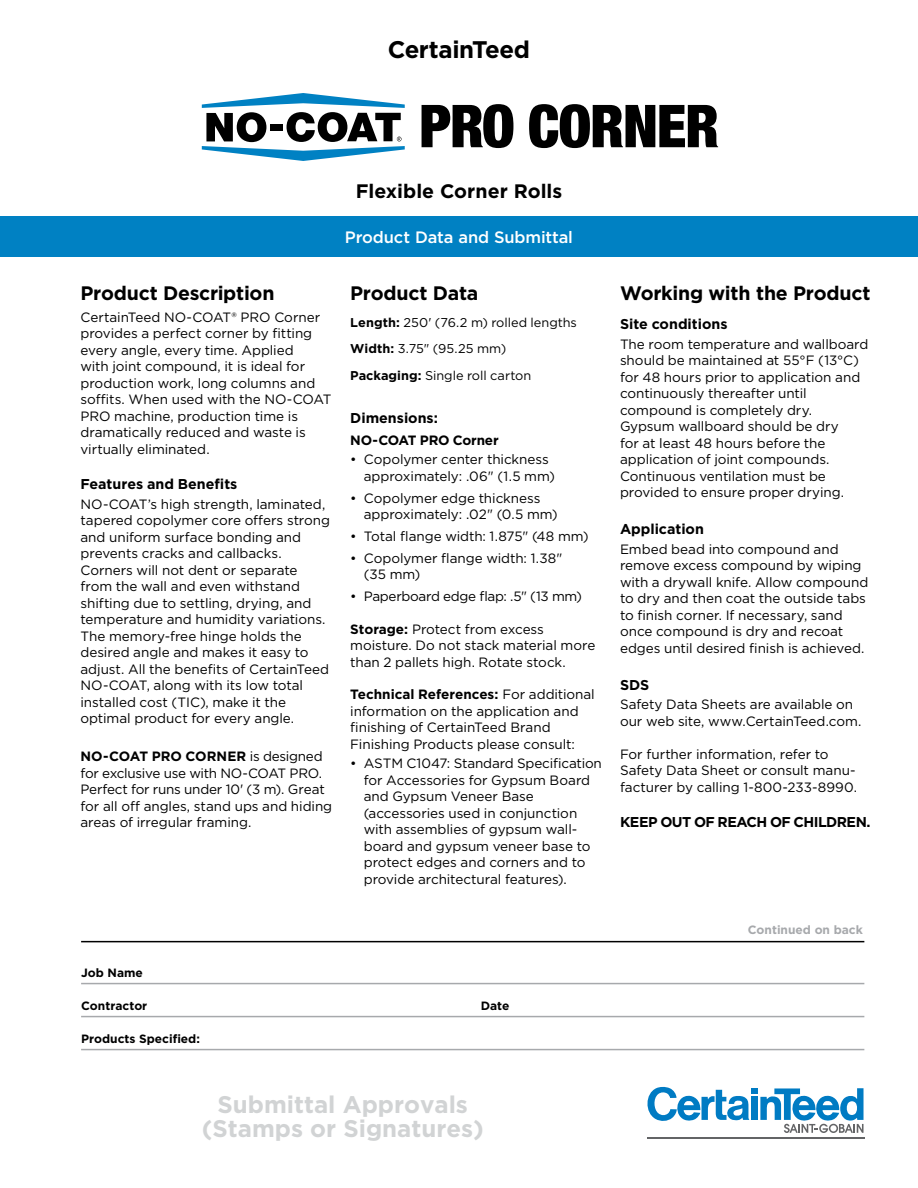
<style>
.page{position:relative;width:918px;height:1188px;background:#fff}
.page>*{position:absolute;margin:0;border:0;box-sizing:border-box;transform-origin:0 0}
.t1{font:700 24px/24px "Gotham";color:#d1d3d4;text-align:center}
.t2{font:700 24px "Gotham";letter-spacing:-.015em;color:#000}
.t3{font:700 19.5px "Gotham";letter-spacing:-.01em;color:#000}
.t4{font:500 16.5px "Gotham";letter-spacing:-.01em;color:#fff}
.t5{font:700 14.25px "Gotham";color:#000}
.t6{font:700 14.25px "Gotham";letter-spacing:-.04em;color:#000}
.t7{font:13.5px/16.5px "Gotham";letter-spacing:-.005em;color:#000}
.t8{font:700 13.5px "Gotham";letter-spacing:-.02em;color:#000}
.t9{font:12.75px/26.5px "Gotham";color:#000}
.t10{font:700 12px "Gotham";color:#000}
.t11{font:700 12px "Gotham";color:#a7a9ac}
.s1{font-weight:700}
</style>
<div class="page">
<div style="left:0;top:216px;width:918px;height:40px;background:#0081c3"></div>
<svg style="left:201px;top:93px;width:204px;height:68px"></svg>
<svg style="left:422px;top:104px;width:91px;height:44px"></svg>
<svg style="left:529px;top:104px;width:189px;height:44px"></svg>
<hr style="left:81px;top:983px;width:783px;height:1px;background:#a7a9ac">
<hr style="left:81px;top:1016px;width:783px;height:1px;background:#a7a9ac">
<hr style="left:81px;top:1049px;width:783px;height:1px;background:#a7a9ac">
<hr style="left:81px;top:941px;width:783px;height:1px;background:#000">
<div style="left:751px;top:1088px;width:7px;height:6px;background:#007bc3"></div>
<svg style="left:647px;top:1087px;width:102px;height:34px"></svg>
<div style="left:751px;top:1097px;width:7px;height:23px;background:#007bc3"></div>
<svg style="left:760px;top:1088px;width:104px;height:45px"></svg>
<hr style="left:647px;top:1137px;width:218px;height:2px;background:#636466">
<h1 class="t2" style="left:388px;top:33px;width:144px">CertainTeed</h1>
<h2 class="t3" style="left:356px;top:178px;width:208px">Flexible Corner Rolls</h2>
<p class="t4" style="left:345px;top:226px;width:230px">Product Data and Submittal</p>
<h2 class="t3" style="left:81px;top:280px;width:196px">Product Description</h2>
<p class="t7" style="left:81px;top:309px;width:253px">CertainTeed NO-COAT® PRO Corner provides a perfect corner by fitting every angle, every time. Applied<br>with joint compound, it is ideal for production work, long columns and soffits. When used with the NO-COAT PRO machine, production time is dramatically reduced and waste is virtually eliminated.</p>
<p class="t5" style="left:81px;top:474px;width:158px">Features and Benefits</p>
<p class="t7" style="left:81px;top:495px;width:251px">NO-COAT’s high strength, laminated, tapered copolymer core offers strong and uniform surface bonding and prevents cracks and callbacks.<br>Corners will not dent or separate from the wall and even withstand shifting due to settling, drying, and temperature and humidity variations.<br>The memory-free hinge holds the desired angle and makes it easy to adjust. All the benefits of CertainTeed NO-COAT, along with its low total installed cost (TIC), make it the optimal product for every angle.</p>
<p class="t7" style="left:81px;top:748px;width:253px"><span class="s1">NO-COAT PRO CORNER</span> is designed for exclusive use with NO-COAT PRO.<br>Perfect for runs under 10' (3 m). Great for all off angles, stand ups and hiding areas of irregular framing.</p>
<h2 class="t3" style="left:350px;top:280px;width:130px">Product Data</h2>
<p class="t9" style="left:350px;top:309px;width:228px"><span class="s1">Length:</span> 250' (76.2 m) rolled lengths<br><span class="s1">Width:</span> 3.75" (95.25 mm)<br><span class="s1">Packaging:</span> Single roll carton</p>
<p class="t5" style="left:350px;top:408px;width:89px">Dimensions:</p>
<p class="t8" style="left:350px;top:431px;width:150px">NO-COAT PRO Corner</p>
<p class="t7" style="left:364px;top:451px;width:193px;text-indent:-14px">• Copolymer center thickness approximately: .06" (1.5 mm)</p>
<p class="t7" style="left:364px;top:489px;width:196px;text-indent:-14px">• Copolymer edge thickness approximately: .02" (0.5 mm)</p>
<p class="t7" style="left:350px;top:528px;width:240px">• Total flange width: 1.875" (48 mm)</p>
<p class="t7" style="left:364px;top:550px;width:200px;text-indent:-14px">• Copolymer flange width: 1.38" (35 mm)</p>
<p class="t7" style="left:350px;top:588px;width:233px">• Paperboard edge flap: .5" (13 mm)</p>
<p class="t7" style="left:350px;top:620px;width:247px"><span class="s1">Storage:</span> Protect from excess moisture. Do not stack material more than 2 pallets high. Rotate stock.</p>
<p class="t7" style="left:350px;top:686px;width:246px"><span class="s1">Technical References:</span> For additional information on the application and finishing of CertainTeed Brand Finishing Products please consult:</p>
<p class="t7" style="left:364px;top:755px;width:240px;text-indent:-14px">• ASTM C1047: Standard Specification for Accessories for Gypsum Board and Gypsum Veneer Base (accessories used in conjunction with assemblies of gypsum wall&shy;board and gypsum veneer base to protect edges and corners and to provide architectural features).</p>
<p class="t10" style="left:81px;top:965px;width:63px">Job Name</p>
<p class="t10" style="left:81px;top:998px;width:68px">Contractor</p>
<p class="t10" style="left:481px;top:998px;width:30px">Date</p>
<p class="t10" style="left:81px;top:1031px;width:120px">Products Specified:</p>
<h2 class="t3" style="left:620px;top:280px;width:252px">Working with the Product</h2>
<p class="t5" style="left:620px;top:315px;width:109px">Site conditions</p>
<p class="t7" style="left:620px;top:336px;width:250px">The room temperature and wallboard should be maintained at 55°F (13°C) for 48 hours prior to application and continuously thereafter until compound is completely dry.<br>Gypsum wallboard should be dry<br>for at least 48 hours before the application of joint compounds.<br>Continuous ventilation must be provided to ensure proper drying.</p>
<p class="t5" style="left:620px;top:520px;width:85px">Application</p>
<p class="t7" style="left:620px;top:541px;width:250px">Embed bead into compound and remove excess compound by wiping with a drywall knife. Allow compound to dry and then coat the outside tabs to finish corner. If necessary, sand once compound is dry and recoat edges until desired finish is achieved.</p>
<p class="t5" style="left:620px;top:675px;width:31px">SDS</p>
<p class="t7" style="left:620px;top:696px;width:243px">Safety Data Sheets are available on our web site, www.CertainTeed.com.</p>
<p class="t7" style="left:620px;top:746px;width:239px">For further information, refer to<br>Safety Data Sheet or consult manu&shy;facturer by calling 1-800-233-8990.</p>
<p class="t6" style="left:620px;top:812px;width:252px">KEEP OUT OF REACH OF CHILDREN.</p>
<p class="t11" style="left:748px;top:922px;width:117px">Continued on back</p>
<h1 class="t1" style="left:202px;top:1092px;width:283px">Submittal Approvals (Stamps or Signatures)</h1>
</div>
